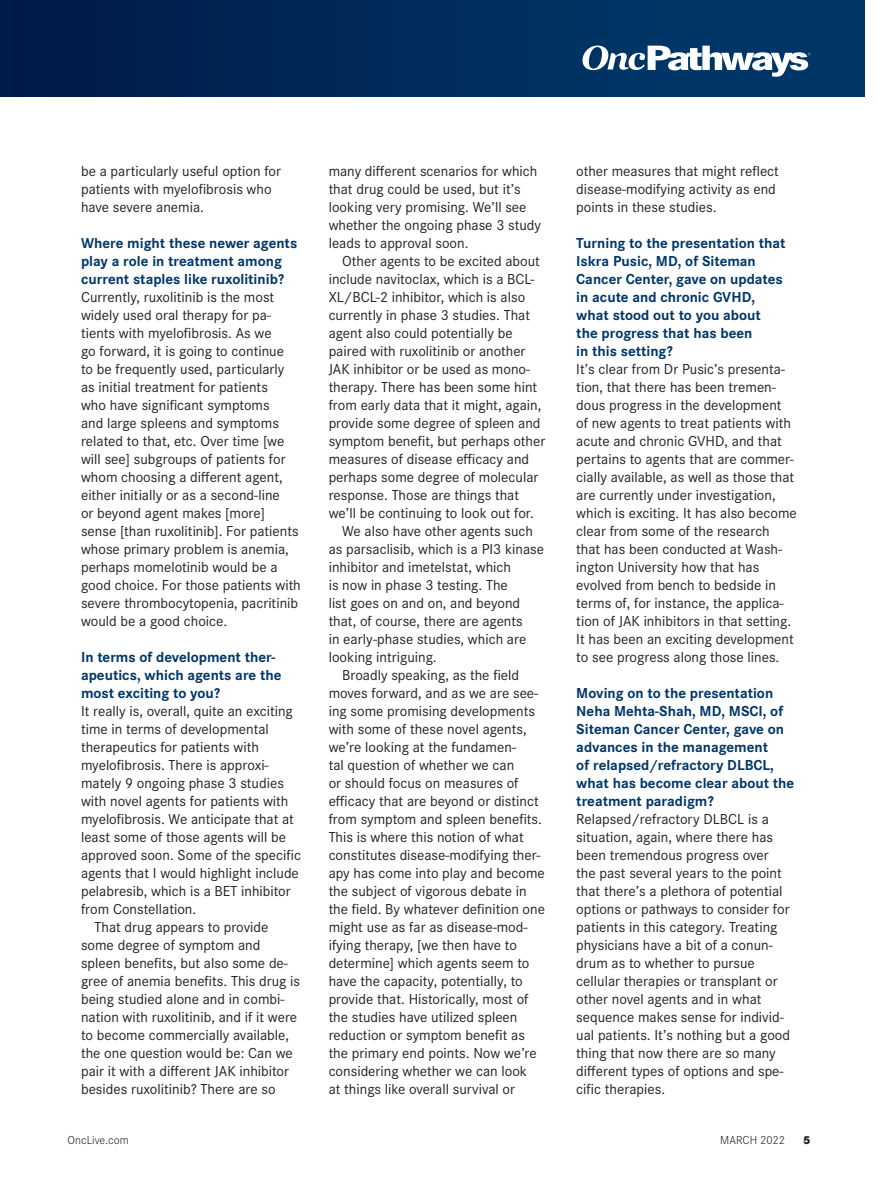
<style>
.page{position:relative;width:878px;height:1188px;background:#fff}
.page>*{position:absolute;margin:0;border:0;box-sizing:border-box;transform-origin:0 0}
.t1{font:15px/18px "Corporate S";color:#231f20}
.t2{font:700 15px/18px "Corporate S";color:#003667}
.t3{font:300 12px "Corporate S";color:#231f20}
.t4{font:800 12px "Corporate S";color:#231f20}
</style>
<div class="page">
<div style="left:0;top:0;width:14px;height:96px;background:#001c49"></div>
<div style="left:14px;top:0;width:850px;height:96px;background:linear-gradient(to right,#001c48,#003b6d)"></div>
<svg style="left:582px;top:46px;width:228px;height:31px"></svg>
<p class="t1" style="left:81px;top:162px;width:201px">be a particularly useful option for patients with myelofibrosis who have severe anemia.</p>
<p class="t2" style="left:81px;top:234px;width:218px">Where might these newer agents play a role in treatment among current staples like ruxolitinib?</p>
<p class="t1" style="left:81px;top:288px;width:221px">Currently, ruxolitinib is the most widely used oral therapy for pa&shy;tients with myelofibrosis. As we<br>go forward, it is going to continue<br>to be frequently used, particularly as initial treatment for patients<br>who have significant symptoms<br>and large spleens and symptoms related to that, etc. Over time [we will see] subgroups of patients for whom choosing a different agent, either initially or as a second-line<br>or beyond agent makes [more] sense [than ruxolitinib]. For patients whose primary problem is anemia, perhaps momelotinib would be a good choice. For those patients with severe thrombocytopenia, pacritinib would be a good choice.</p>
<p class="t2" style="left:81px;top:648px;width:202px">In terms of development ther&shy;apeutics, which agents are the most exciting to you?</p>
<p class="t1" style="left:81px;top:702px;width:213px">It really is, overall, quite an exciting</p>
<p class="t1" style="left:81px;top:720px;width:189px">time in terms of developmental</p>
<p class="t1" style="left:81px;top:738px;width:179px">therapeutics for patients with</p>
<p class="t1" style="left:81px;top:756px;width:189px">myelofibrosis. There is approxi-</p>
<p class="t1" style="left:81px;top:774px;width:204px">mately 9 ongoing phase 3 studies</p>
<p class="t1" style="left:81px;top:792px;width:209px">with novel agents for patients with</p>
<p class="t1" style="left:81px;top:810px;width:214px">myelofibrosis. We anticipate that at</p>
<p class="t1" style="left:81px;top:828px;width:206px">least some of those agents will be</p>
<p class="t1" style="left:81px;top:846px;width:221px">approved soon. Some of the specific</p>
<p class="t1" style="left:81px;top:864px;width:219px">agents that I would highlight include</p>
<p class="t1" style="left:81px;top:882px;width:211px">pelabresib, which is a BET inhibitor</p>
<p class="t1" style="left:81px;top:900px;width:117px">from Constellation.</p>
<p class="t1" style="left:94px;top:918px;width:175px">That drug appears to provide</p>
<p class="t1" style="left:81px;top:936px;width:181px">some degree of symptom and</p>
<p class="t1" style="left:81px;top:954px;width:208px">spleen benefits, but also some de-</p>
<p class="t1" style="left:81px;top:972px;width:221px">gree of anemia benefits. This drug is</p>
<p class="t1" style="left:81px;top:990px;width:205px">being studied alone and in combi-</p>
<p class="t1" style="left:81px;top:1008px;width:218px">nation with ruxolitinib, and if it were</p>
<p class="t1" style="left:81px;top:1026px;width:209px">to become commercially available,</p>
<p class="t1" style="left:81px;top:1044px;width:213px">the one question would be: Can we</p>
<p class="t1" style="left:81px;top:1062px;width:209px">pair it with a different JAK inhibitor</p>
<p class="t1" style="left:81px;top:1080px;width:196px">besides ruxolitinib? There are so</p>
<p class="t1" style="left:328px;top:162px;width:214px">many different scenarios for which that drug could be used, but it’s looking very promising. We’ll see whether the ongoing phase 3 study leads to approval soon.</p>
<p class="t1" style="left:342px;top:252px;width:199px">Other agents to be excited about</p>
<p class="t1" style="left:328px;top:270px;width:207px">include navitoclax, which is a BCL-</p>
<p class="t1" style="left:328px;top:288px;width:198px">XL/BCL-2 inhibitor, which is also</p>
<p class="t1" style="left:328px;top:306px;width:203px">currently in phase 3 studies. That</p>
<p class="t1" style="left:328px;top:324px;width:185px">agent also could potentially be</p>
<p class="t1" style="left:328px;top:342px;width:198px">paired with ruxolitinib or another</p>
<p class="t1" style="left:328px;top:360px;width:203px">JAK inhibitor or be used as mono-</p>
<p class="t1" style="left:328px;top:378px;width:210px">therapy. There has been some hint</p>
<p class="t1" style="left:328px;top:396px;width:214px">from early data that it might, again,</p>
<p class="t1" style="left:328px;top:414px;width:213px">provide some degree of spleen and</p>
<p class="t1" style="left:328px;top:432px;width:218px">symptom benefit, but perhaps other</p>
<p class="t1" style="left:328px;top:450px;width:202px">measures of disease efficacy and</p>
<p class="t1" style="left:328px;top:468px;width:211px">perhaps some degree of molecular</p>
<p class="t1" style="left:328px;top:486px;width:192px">response. Those are things that</p>
<p class="t1" style="left:328px;top:504px;width:207px">we’ll be continuing to look out for.</p>
<p class="t1" style="left:342px;top:522px;width:192px">We also have other agents such</p>
<p class="t1" style="left:328px;top:540px;width:217px">as parsaclisib, which is a PI3 kinase</p>
<p class="t1" style="left:328px;top:558px;width:184px">inhibitor and imetelstat, which</p>
<p class="t1" style="left:328px;top:576px;width:181px">is now in phase 3 testing. The</p>
<p class="t1" style="left:328px;top:594px;width:193px">list goes on and on, and beyond</p>
<p class="t1" style="left:328px;top:612px;width:196px">that, of course, there are agents</p>
<p class="t1" style="left:328px;top:630px;width:199px">in early-phase studies, which are</p>
<p class="t1" style="left:328px;top:648px;width:110px">looking intriguing.</p>
<p class="t1" style="left:342px;top:666px;width:178px">Broadly speaking, as the field</p>
<p class="t1" style="left:328px;top:684px;width:211px">moves forward, and as we are see-</p>
<p class="t1" style="left:328px;top:702px;width:208px">ing some promising developments</p>
<p class="t1" style="left:328px;top:720px;width:199px">with some of these novel agents,</p>
<p class="t1" style="left:328px;top:738px;width:189px">we’re looking at the fundamen-</p>
<p class="t1" style="left:328px;top:756px;width:187px">tal question of whether we can</p>
<p class="t1" style="left:328px;top:774px;width:191px">or should focus on measures of</p>
<p class="t1" style="left:328px;top:792px;width:212px">efficacy that are beyond or distinct</p>
<p class="t1" style="left:328px;top:810px;width:215px">from symptom and spleen benefits.</p>
<p class="t1" style="left:328px;top:828px;width:196px">This is where this notion of what</p>
<p class="t1" style="left:328px;top:846px;width:213px">constitutes disease-modifying ther-</p>
<p class="t1" style="left:328px;top:864px;width:218px">apy has come into play and become</p>
<p class="t1" style="left:328px;top:882px;width:199px">the subject of vigorous debate in</p>
<p class="t1" style="left:328px;top:900px;width:218px">the field. By whatever definition one</p>
<p class="t1" style="left:328px;top:918px;width:200px">might use as far as disease-mod-</p>
<p class="t1" style="left:328px;top:936px;width:190px">ifying therapy, [we then have to</p>
<p class="t1" style="left:328px;top:954px;width:202px">determine] which agents seem to</p>
<p class="t1" style="left:328px;top:972px;width:195px">have the capacity, potentially, to</p>
<p class="t1" style="left:328px;top:990px;width:201px">provide that. Historically, most of</p>
<p class="t1" style="left:328px;top:1008px;width:190px">the studies have utilized spleen</p>
<p class="t1" style="left:328px;top:1026px;width:198px">reduction or symptom benefit as</p>
<p class="t1" style="left:328px;top:1044px;width:210px">the primary end points. Now we’re</p>
<p class="t1" style="left:328px;top:1062px;width:200px">considering whether we can look</p>
<p class="t1" style="left:328px;top:1080px;width:188px">at things like overall survival or</p>
<p class="t1" style="left:576px;top:162px;width:204px">other measures that might reflect disease-modifying activity as end points in these studies.</p>
<p class="t2" style="left:576px;top:234px;width:211px">Turning to the presentation that<br>Iskra Pusic, MD, of Siteman<br>Cancer Center, gave on updates in acute and chronic GVHD, what stood out to you about the progress that has been<br>in this setting?</p>
<p class="t1" style="left:576px;top:360px;width:222px">It’s clear from Dr Pusic’s presenta&shy;tion, that there has been tremen&shy;dous progress in the development of new agents to treat patients with acute and chronic GVHD, and that pertains to agents that are commer&shy;cially available, as well as those that are currently under investigation, which is exciting. It has also become clear from some of the research that has been conducted at Wash&shy;ington University how that has evolved from bench to bedside in terms of, for instance, the applica&shy;tion of JAK inhibitors in that setting.<br>It has been an exciting development to see progress along those lines.</p>
<p class="t2" style="left:576px;top:684px;width:219px">Moving on to the presentation<br>Neha Mehta-Shah, MD, MSCI, of<br>Siteman Cancer Center, gave on advances in the management<br>of relapsed/refractory DLBCL, what has become clear about the treatment paradigm?</p>
<p class="t1" style="left:576px;top:810px;width:215px">Relapsed/refractory DLBCL is a situation, again, where there has been tremendous progress over the past several years to the point that there’s a plethora of potential options or pathways to consider for patients in this category. Treating physicians have a bit of a conun&shy;drum as to whether to pursue cellular therapies or transplant or other novel agents and in what sequence makes sense for individ&shy;ual patients. It’s nothing but a good thing that now there are so many different types of options and spe&shy;cific therapies.</p>
<p class="t3" style="left:68px;top:1133px;width:63px">OncLive.com</p>
<p class="t3" style="left:720px;top:1133px;width:66px">MARCH 2022</p>
<p class="t4" style="left:803px;top:1133px;width:9px">5</p>
</div>
